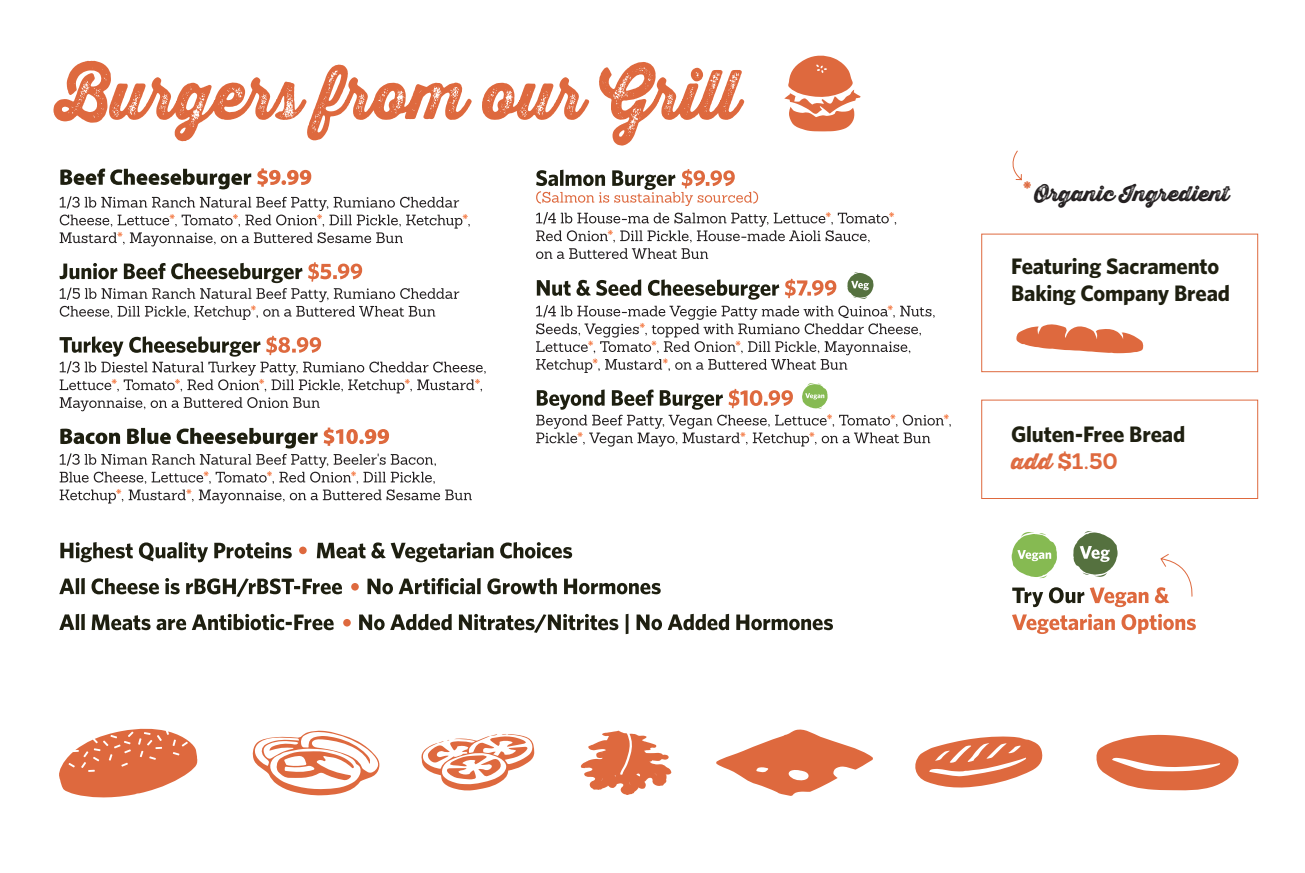
<style>
.page{position:relative;width:1305px;height:873px;background:#fff}
.page>*{position:absolute;margin:0;border:0;box-sizing:border-box;transform-origin:0 0}
._2017_Ingredients{font:700 22.45px/26.9px "Whitney";letter-spacing:-.01em;color:#1e1f10}
._2017_Ingredients-2{font:700 21.8px "Sanchez";color:#de693e}
.Dont_use_01{font:20.5px "Thirsty Rough Blk Two";color:#231f20}
.s1{font-family:"Thirsty Rough Blk One";font-weight:400}
</style>
<div class="page">
<svg style="left:53px;top:61px;width:691px;height:85px"></svg>
<svg style="left:60px;top:428px;width:412px;height:76px"></svg>
<svg style="left:60px;top:336px;width:426px;height:75px"></svg>
<svg style="left:59px;top:262px;width:400px;height:58px"></svg>
<svg style="left:60px;top:196px;width:410px;height:51px"></svg>
<svg style="left:257px;top:168px;width:54px;height:19px"></svg>
<svg style="left:60px;top:169px;width:191px;height:20px"></svg>
<svg style="left:536px;top:212px;width:360px;height:47px"></svg>
<svg style="left:536px;top:169px;width:222px;height:37px"></svg>
<svg style="left:1012px;top:150px;width:10px;height:31px"></svg>
<svg style="left:536px;top:272px;width:399px;height:101px"></svg>
<svg style="left:1012px;top:614px;width:184px;height:20px"></svg>
<svg style="left:1012px;top:531px;width:181px;height:76px"></svg>
<svg style="left:59px;top:614px;width:774px;height:20px"></svg>
<svg style="left:59px;top:578px;width:602px;height:19px"></svg>
<svg style="left:60px;top:542px;width:512px;height:20px"></svg>
<div style="left:351px;top:583px;width:8px;height:8px;background:#de693e;border-radius:50%"></div>
<div style="left:299px;top:547px;width:8px;height:7px;background:#de693e;border-radius:50%"></div>
<div style="left:343px;top:619px;width:8px;height:8px;background:#de693e;border-radius:50%"></div>
<svg style="left:784px;top:55px;width:77px;height:76px"></svg>
<svg style="left:536px;top:383px;width:415px;height:64px"></svg>
<div style="left:981px;top:234px;width:277px;height:138px;border:1px solid #de693e"></div>
<div style="left:981px;top:400px;width:277px;height:99px;border:1px solid #de693e"></div>
<svg style="left:1016px;top:324px;width:127px;height:29px"></svg>
<svg style="left:581px;top:731px;width:90px;height:64px"></svg>
<svg style="left:716px;top:729px;width:157px;height:67px"></svg>
<svg style="left:59px;top:728px;width:138px;height:70px"></svg>
<svg style="left:1096px;top:734px;width:143px;height:57px"></svg>
<svg style="left:421px;top:734px;width:114px;height:57px"></svg>
<svg style="left:915px;top:736px;width:128px;height:52px"></svg>
<svg style="left:252px;top:731px;width:128px;height:65px"></svg>
<p class="Dont_use_01" style="left:1023px;top:178px;width:208px"><sup>*</sup> Organic Ingredient</p>
<p class="_2017_Ingredients" style="left:1011px;top:252px;width:221px">Featuring Sacramento<br>Baking Company Bread</p>
<p class="_2017_Ingredients" style="left:1011px;top:421px;width:176px">Gluten-Free Bread</p>
<p class="_2017_Ingredients-2" style="left:1011px;top:446px;width:108px"><span class="s1">add</span> $1.50</p>
</div>
